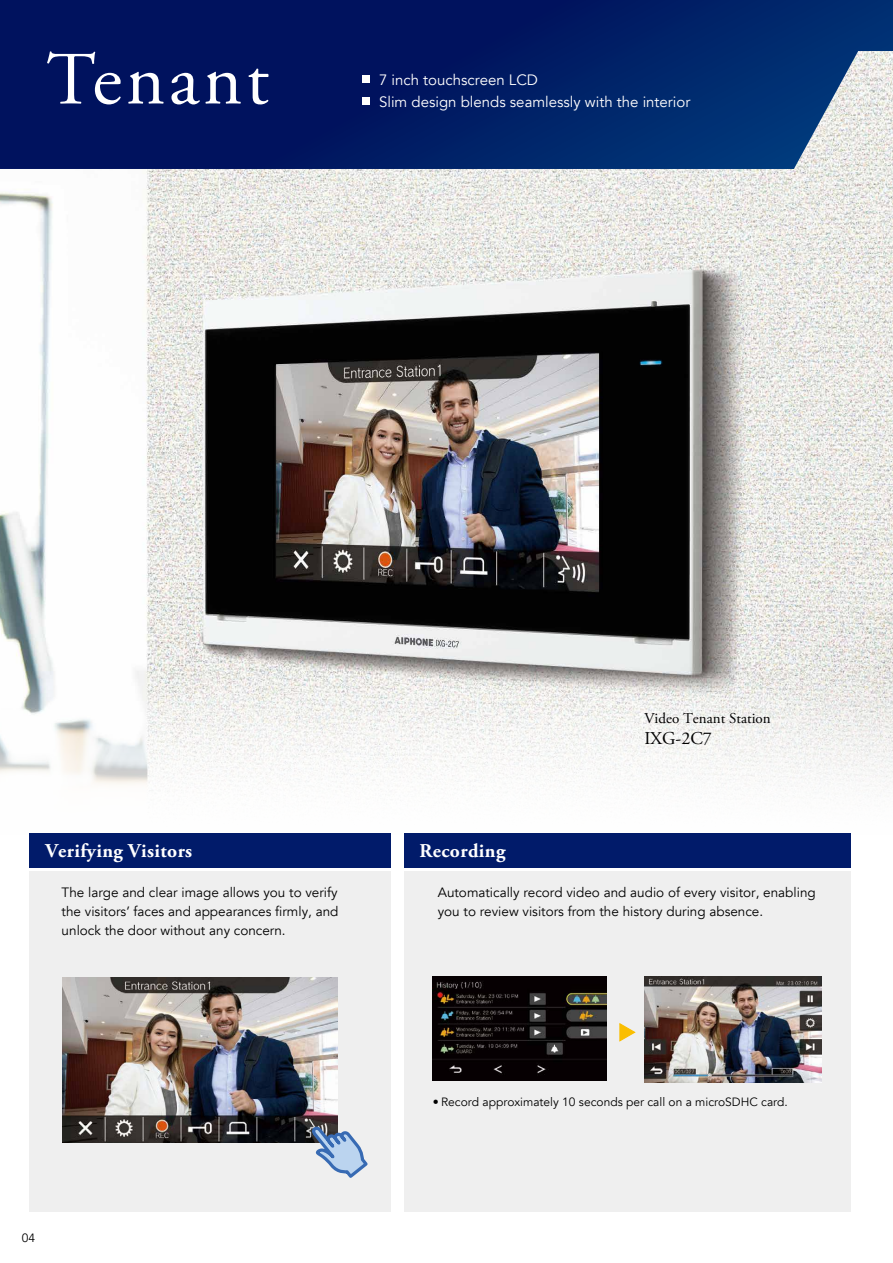
<style>
.page{position:relative;width:893px;height:1263px;background:#fff}
.page>*{position:absolute;margin:0;border:0;box-sizing:border-box;transform-origin:0 0}
.t1{font:75px "Adobe Garamond Pro";letter-spacing:.05em;color:#fff}
.t2{font:700 19.5px "Adobe Garamond Pro";letter-spacing:.02em;color:#fff}
.t3{font:18px "Adobe Garamond Pro";color:#000}
.t4{font:15px "Avenir";color:#fff}
.t5{font:15px "Adobe Garamond Pro";color:#000}
.t6{font:13.5px/19.2px "Avenir";color:#000;text-align:justify}
.t7{font:12px "Avenir";color:#000}
</style>
<div class="page">
<img style="left:0;top:169px;width:893px;height:499px">
<svg style="left:0;top:668px;width:893px;height:170px"></svg>
<svg style="left:0;top:0;width:893px;height:169px;background:#0c266b"></svg>
<img style="left:587px;top:307px;width:128px;height:111px">
<div style="left:362px;top:75px;width:7px;height:8px;background:#fff"></div>
<div style="left:362px;top:98px;width:7px;height:7px;background:#fff"></div>
<div style="left:30px;top:833px;width:361px;height:34px;background:#011b6a"></div>
<div style="left:30px;top:872px;width:361px;height:340px;background:#efefef"></div>
<img style="left:62px;top:978px;width:275px;height:164px">
<svg style="left:308px;top:1126px;width:60px;height:52px"></svg>
<div style="left:404px;top:833px;width:446px;height:34px;background:#011b6a"></div>
<div style="left:404px;top:872px;width:446px;height:340px;background:#efefef"></div>
<img style="left:644px;top:976px;width:178px;height:106px">
<svg style="left:619px;top:1023px;width:17px;height:19px"></svg>
<img style="left:433px;top:976px;width:174px;height:104px">
<h1 class="t1" style="left:47px;top:35px;width:224px">Tenant</h1>
<p class="t4" style="left:379px;top:70px;width:160px">7 inch touchscreen LCD</p>
<p class="t4" style="left:379px;top:93px;width:313px">Slim design blends seamlessly with the interior</p>
<h2 class="t2" style="left:45px;top:840px;width:148px">Verifying Visitors</h2>
<p class="t6" style="left:62px;top:883px;width:278px">The large and clear image allows you to verify the visitors’ faces and appearances firmly, and unlock the door without any concern.</p>
<p class="t7" style="left:22px;top:1231px;width:15px">04</p>
<h2 class="t2" style="left:420px;top:840px;width:87px">Recording</h2>
<p class="t5" style="left:644px;top:709px;width:128px">Video Tenant Station</p>
<h3 class="t3" style="left:644px;top:728px;width:69px">IXG-2C7</h3>
<p class="t6" style="left:438px;top:883px;width:379px">Automatically record video and audio of every visitor, enabling you to review visitors from the history during absence.</p>
<p class="t7" style="left:433px;top:1095px;width:357px">• Record approximately 10 seconds per call on a microSDHC card.</p>
</div>
